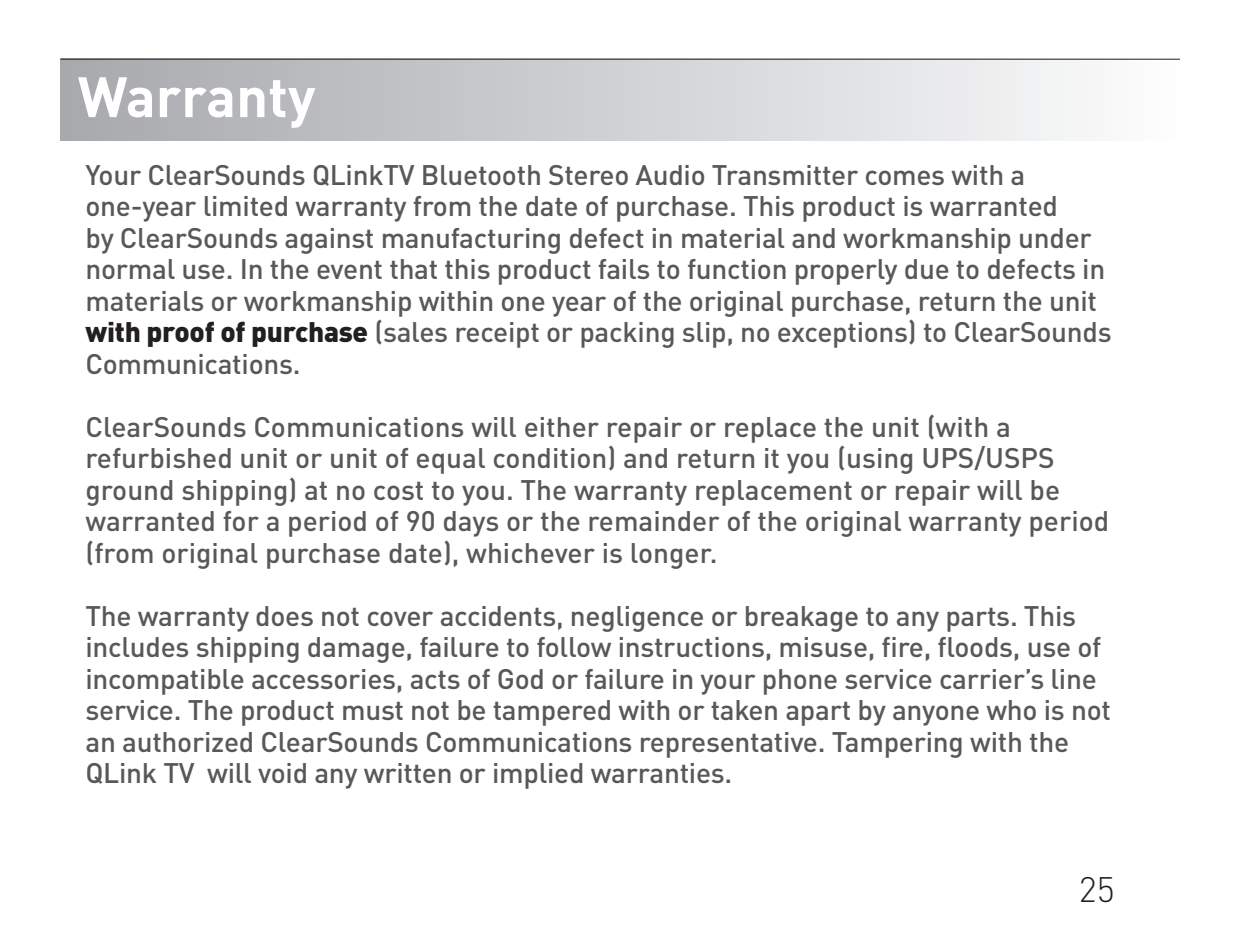
<style>
.page{position:relative;width:1241px;height:943px;background:#fff}
.page>*{position:absolute;margin:0;border:0;box-sizing:border-box;transform-origin:0 0}
.t1{font:700 56px "DINOT";color:#fff}
.t2{font:300 35px "DINOT";color:#231f20}
.t3{font:500 28px/31.5px "DINOT";letter-spacing:-.01em;color:#57585a}
.s1{font-weight:900;color:#231f20}
</style>
<div class="page">
<div style="left:61px;top:59px;width:1119px;height:82px;background:linear-gradient(to right,#a7a8ac,#fcfcfd)"></div>
<hr style="left:60px;top:59px;width:1119px;height:1px;background:#231f20">
<h1 class="t1" style="left:78px;top:60px;width:239px">Warranty</h1>
<p class="t3" style="left:85px;top:158px;width:1027px">Your ClearSounds QLinkTV Bluetooth Stereo Audio Transmitter comes with a one-year limited warranty from the date of purchase. This product is warranted<br>by ClearSounds against manufacturing defect in material and workmanship under normal use. In the event that this product fails to function properly due to defects in materials or workmanship within one year of the original purchase, return the unit <span class="s1">with proof of purchase</span> (sales receipt or packing slip, no exceptions) to ClearSounds Communications.</p>
<p class="t3" style="left:85px;top:410px;width:1025px">ClearSounds Communications will either repair or replace the unit (with a refurbished unit or unit of equal condition) and return it you (using UPS/USPS ground shipping) at no cost to you. The warranty replacement or repair will be warranted for a period of 90 days or the remainder of the original warranty period (from original purchase date), whichever is longer.</p>
<p class="t3" style="left:85px;top:599px;width:1026px">The warranty does not cover accidents, negligence or breakage to any parts. This includes shipping damage, failure to follow instructions, misuse, fire, floods, use of incompatible accessories, acts of God or failure in your phone service carrier’s line service. The product must not be tampered with or taken apart by anyone who is not an authorized ClearSounds Communications representative. Tampering with the QLink TV will void any written or implied warranties.</p>
<p class="t2" style="left:1078px;top:867px;width:37px">25</p>
</div>
